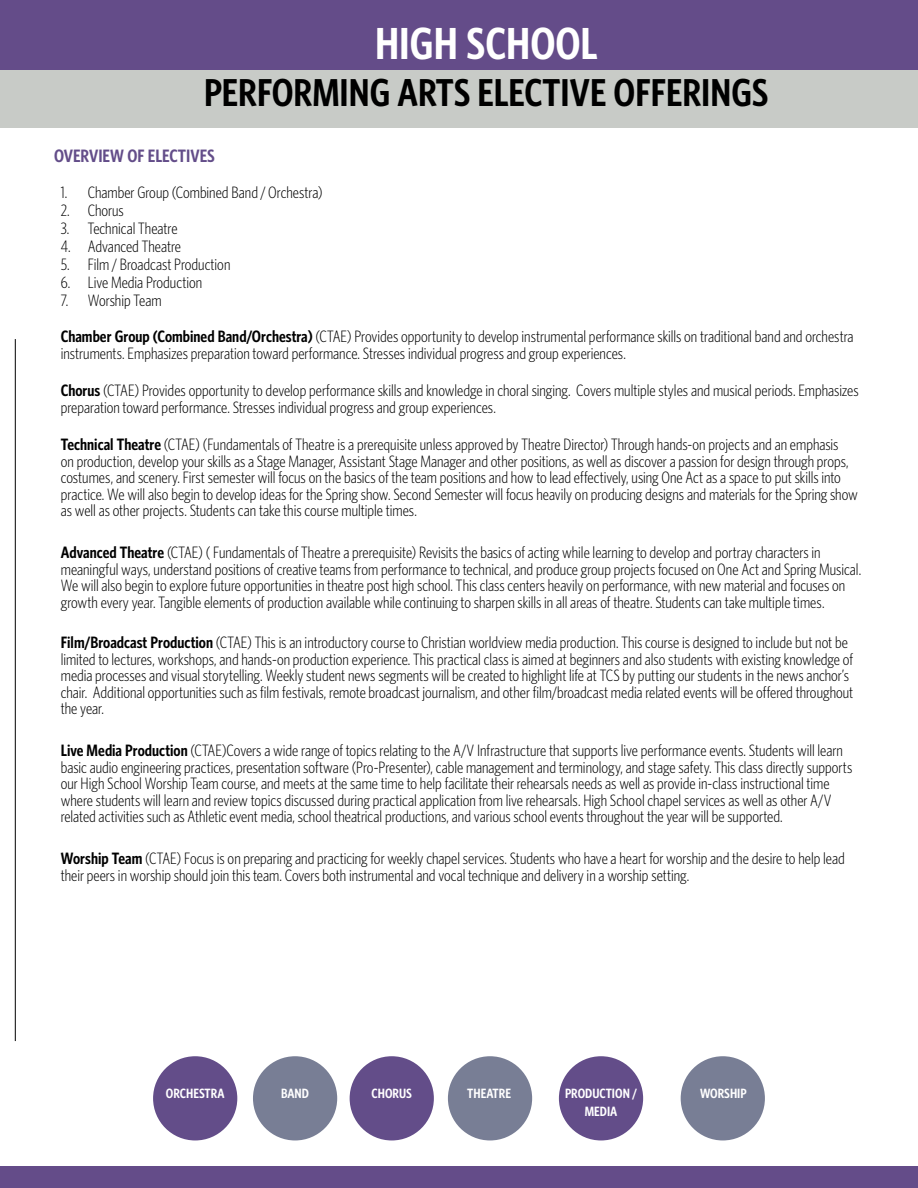
<style>
.page{position:relative;width:918px;height:1188px;background:#fff}
.page>*{position:absolute;margin:0;border:0;box-sizing:border-box;transform-origin:0 0}
.t1{font:600 45px "Whitney Condensed";color:#fff}
.t2{font:600 39px "Whitney Condensed";color:#000}
.t3{font:600 18px "Whitney Condensed";color:#634d89}
.t4{font:300 16.5px/16.5px "Whitney Condensed";color:#000}
.t5{font:600 13.5px/18px "Whitney Condensed";color:#fff;text-align:center}
.s1{font-weight:600}
</style>
<div class="page">
<hr style="left:15px;top:339px;width:1px;height:702px;background:#000">
<div style="left:0;top:1166px;width:918px;height:22px;background:#644c89"></div>
<div style="left:0;top:0;width:918px;height:71px;background:#644c89"></div>
<div style="left:0;top:70px;width:918px;height:57px;background:#c8cbc7"></div>
<div style="left:153px;top:1056px;width:84px;height:84px;background:#634d89;border-radius:50%"></div>
<div style="left:253px;top:1056px;width:84px;height:84px;background:#787e95;border-radius:50%"></div>
<div style="left:350px;top:1056px;width:84px;height:84px;background:#634d89;border-radius:50%"></div>
<div style="left:448px;top:1056px;width:84px;height:84px;background:#787e95;border-radius:50%"></div>
<div style="left:681px;top:1056px;width:84px;height:84px;background:#787e95;border-radius:50%"></div>
<div style="left:559px;top:1056px;width:84px;height:84px;background:#634d89;border-radius:50%"></div>
<h1 class="t1" style="left:375px;top:18px;width:224px">HIGH SCHOOL</h1>
<h2 class="t2" style="left:204px;top:70px;width:566px">PERFORMING ARTS ELECTIVE OFFERINGS</h2>
<p class="t3" style="left:54px;top:145px;width:162px">OVERVIEW OF ELECTIVES</p>
<p class="t4" style="left:61px;top:184px;width:263px">1. Chamber Group (Combined Band / Orchestra)</p>
<p class="t4" style="left:61px;top:202px;width:65px">2. Chorus</p>
<p class="t4" style="left:61px;top:220px;width:118px">3. Technical Theatre</p>
<p class="t4" style="left:61px;top:238px;width:122px">4. Advanced Theatre</p>
<p class="t4" style="left:61px;top:256px;width:171px">5. Film / Broadcast Production</p>
<p class="t4" style="left:61px;top:274px;width:143px">6. Live Media Production</p>
<p class="t4" style="left:61px;top:282px;width:794px;line-height:36px">7. Worship Team<br><span class="s1">Chamber Group (Combined Band/Orchestra)</span> (CTAE) Provides opportunity to develop instrumental performance skills on traditional band and orchestra</p>
<p class="t4" style="left:61px;top:344px;width:567px">instruments. Emphasizes preparation toward performance. Stresses individual progress and group experiences.</p>
<p class="t4" style="left:61px;top:382px;width:800px"><span class="s1">Chorus</span> (CTAE) Provides opportunity to develop performance skills and knowledge in choral singing. Covers multiple styles and musical periods. Emphasizes preparation toward performance. Stresses individual progress and group experiences.</p>
<p class="t4" style="left:61px;top:436px;width:799px"><span class="s1">Technical Theatre</span> (CTAE) (Fundamentals of Theatre is a prerequisite unless approved by Theatre Director) Through hands-on projects and an emphasis<br>on production, develop your skills as a Stage Manager, Assistant Stage Manager and other positions, as well as discover a passion for design through props, costumes, and scenery. First semester will focus on the basics of the team positions and how to lead effectively, using One Act as a space to put skills into practice. We will also begin to develop ideas for the Spring show. Second Semester will focus heavily on producing designs and materials for the Spring show as well as other projects. Students can take this course multiple times.</p>
<p class="t4" style="left:61px;top:544px;width:802px"><span class="s1">Advanced Theatre</span> (CTAE) ( Fundamentals of Theatre a prerequisite) Revisits the basics of acting while learning to develop and portray characters in meaningful ways, understand positions of creative teams from performance to technical, and produce group projects focused on One Act and Spring Musical.<br>We will also begin to explore future opportunities in theatre post high school. This class centers heavily on performance, with new material and focuses on growth every year. Tangible elements of production available while continuing to sharpen skills in all areas of theatre. Students can take multiple times.</p>
<p class="t4" style="left:61px;top:634px;width:794px"><span class="s1">Film/Broadcast Production</span> (CTAE) This is an introductory course to Christian worldview media production. This course is designed to include but not be limited to lectures, workshops, and hands-on production experience. This practical class is aimed at beginners and also students with existing knowledge of media processes and visual storytelling. Weekly student news segments will be created to highlight life at TCS by putting our students in the news anchor’s chair. Additional opportunities such as film festivals, remote broadcast journalism, and other film/broadcast media related events will be offered throughout the year.</p>
<p class="t4" style="left:61px;top:742px;width:793px"><span class="s1">Live Media Production</span> (CTAE)Covers a wide range of topics relating to the A/V Infrastructure that supports live performance events. Students will learn basic audio engineering practices, presentation software (Pro-Presenter), cable management and terminology, and stage safety. This class directly supports our High School Worship Team course, and meets at the same time to help facilitate their rehearsals needs as well as provide in-class instructional time where students will learn and review topics discussed during practical application from live rehearsals. High School chapel services as well as other A/V related activities such as Athletic event media, school theatrical productions, and various school events throughout the year will be supported.</p>
<p class="t4" style="left:61px;top:850px;width:786px"><span class="s1">Worship Team</span> (CTAE) Focus is on preparing and practicing for weekly chapel services. Students who have a heart for worship and the desire to help lead their peers in worship should join this team. Covers both instrumental and vocal technique and delivery in a worship setting.</p>
<p class="t5" style="left:166px;top:1084px;width:60px">ORCHESTRA</p>
<p class="t5" style="left:281px;top:1084px;width:29px">BAND</p>
<p class="t5" style="left:372px;top:1084px;width:42px">CHORUS</p>
<p class="t5" style="left:565px;top:1084px;width:73px">PRODUCTION /<br>MEDIA</p>
<p class="t5" style="left:467px;top:1084px;width:45px">THEATRE</p>
<p class="t5" style="left:700px;top:1084px;width:48px">WORSHIP</p>
</div>
